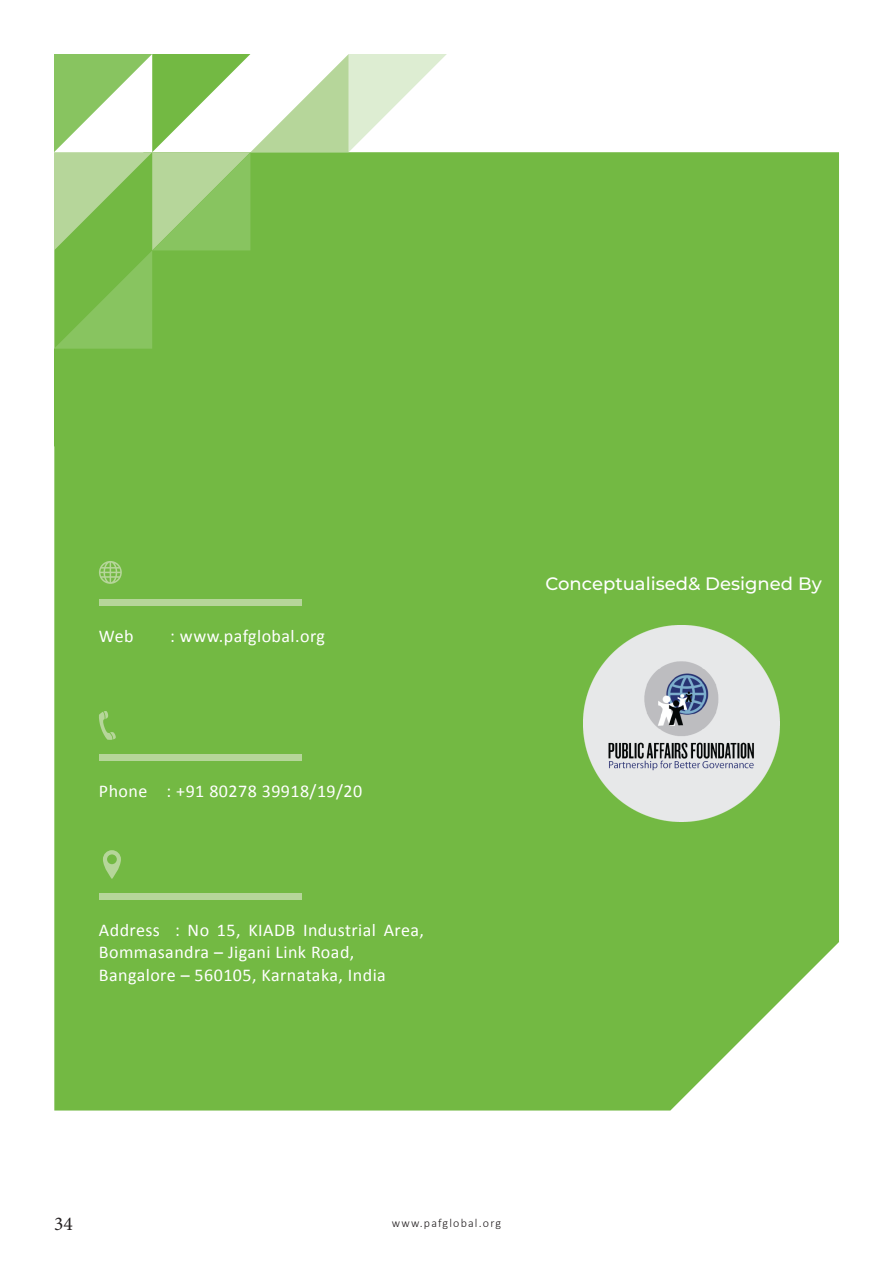
<style>
.page{position:relative;width:893px;height:1263px;background:#fff}
.page>*{position:absolute;margin:0;border:0;box-sizing:border-box;transform-origin:0 0}
.t1{font:19.5px "Minion Pro";color:#231f20}
.t2{font:18px/22.5px "Calibri";letter-spacing:.025em;color:#fff}
.t3{font:500 18px "Montserrat";color:#fff}
.t4{font:300 12px "Calibri";letter-spacing:.1em;color:#231f20}
</style>
<div class="page">
<div style="left:54px;top:152px;width:785px;height:958px;background:#73b943"></div>
<svg style="left:54px;top:54px;width:393px;height:393px;background:#90c769"></svg>
<svg style="left:99px;top:711px;width:17px;height:29px"></svg>
<div style="left:99px;top:754px;width:203px;height:7px;background:#b6d69a"></div>
<svg style="left:103px;top:850px;width:18px;height:29px"></svg>
<div style="left:99px;top:893px;width:203px;height:7px;background:#b6d69a"></div>
<div style="left:99px;top:599px;width:203px;height:7px;background:#b6d69a"></div>
<svg style="left:99px;top:561px;width:23px;height:23px"></svg>
<img style="left:583px;top:625px;width:197px;height:197px">
<p class="t2" style="left:99px;top:624px;width:36px">Web</p>
<p class="t2" style="left:170px;top:624px;width:156px">: www.pafglobal.org</p>
<p class="t2" style="left:99px;top:779px;width:265px">Phone : +91 80278 39918/19/20</p>
<p class="t2" style="left:99px;top:918px;width:327px">Address : No 15, KIADB Industrial Area,<br>Bommasandra – Jigani Link Road,</p>
<p class="t2" style="left:99px;top:963px;width:288px">Bangalore – 560105, Karnataka, India</p>
<p class="t3" style="left:545px;top:571px;width:278px">Conceptualised&amp; Designed By</p>
<p class="t1" style="left:54px;top:1210px;width:20px">34</p>
<p class="t4" style="left:392px;top:1215px;width:111px">www.pafglobal.org</p>
</div>
